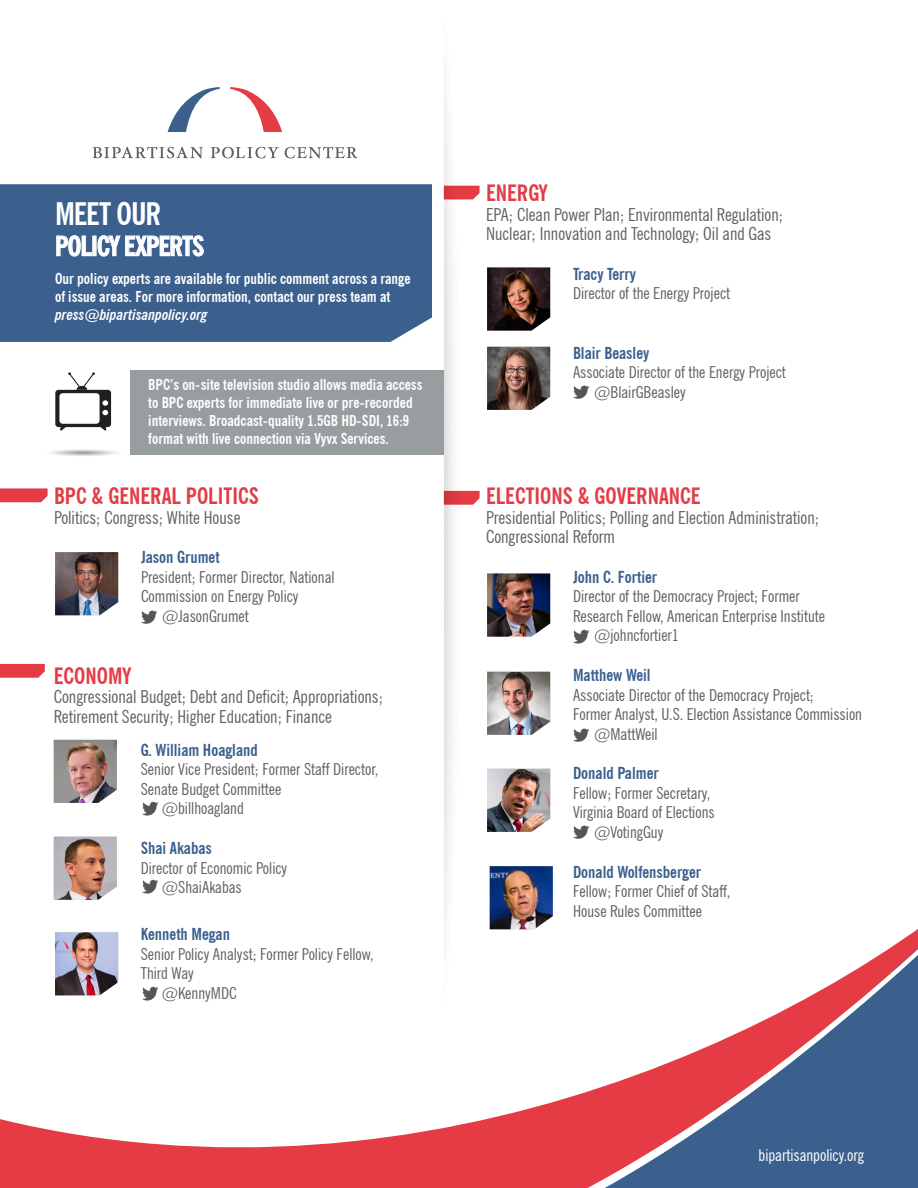
<style>
.page{position:relative;width:918px;height:1188px;background:#fff}
.page>*{position:absolute;margin:0;border:0;box-sizing:border-box;transform-origin:0 0}
.t1{font:700 condensed 31.05px "News Gothic BT";letter-spacing:-.035em;color:#fff}
.t2{font:700 condensed 27px "News Gothic BT";letter-spacing:-.03em;color:#fff}
.t3{font:700 condensed 22.5px "News Gothic BT";color:#e43b45}
.t4{font:condensed 18px/19.5px "News Gothic BT";color:#5f6162}
.t5{font:condensed 16.5px/19.5px "News Gothic BT";color:#5f5f62}
.t6{font:condensed 16.5px/19.5px "News Gothic BT";color:#5f6162}
.t7{font:700 condensed 16.5px "News Gothic BT";color:#3b608d}
.t8{font:condensed 16.5px "News Gothic BT";color:#fff}
.t9{font:700 condensed 15px/18px "News Gothic BT";color:#fff}
.s1{font-style:italic}
.s2{color:#5f5f62}
.s3{font-weight:700;color:#3b608d}
.s4{color:#5f6162}
</style>
<div class="page">
<svg style="left:0;top:907px;width:490px;height:281px"></svg>
<svg style="left:31px;top:923px;width:887px;height:265px"></svg>
<img style="left:444px;top:80px;width:39px;height:935px">
<svg style="left:0;top:488px;width:48px;height:14px"></svg>
<img style="left:55px;top:552px;width:63px;height:63px">
<img style="left:141px;top:610px;width:16px;height:14px">
<img style="left:487px;top:267px;width:63px;height:64px">
<img style="left:487px;top:573px;width:63px;height:64px">
<img style="left:487px;top:672px;width:63px;height:63px">
<img style="left:487px;top:769px;width:63px;height:63px">
<img style="left:490px;top:866px;width:63px;height:63px">
<img style="left:573px;top:728px;width:16px;height:14px">
<img style="left:573px;top:825px;width:16px;height:14px">
<img style="left:573px;top:629px;width:16px;height:15px">
<svg style="left:0;top:664px;width:45px;height:14px"></svg>
<img style="left:54px;top:740px;width:63px;height:63px">
<img style="left:54px;top:837px;width:63px;height:63px">
<img style="left:142px;top:801px;width:16px;height:15px">
<img style="left:142px;top:879px;width:16px;height:15px">
<img style="left:139px;top:983px;width:22px;height:21px">
<svg style="left:93px;top:147px;width:110px;height:12px"></svg>
<svg style="left:211px;top:147px;width:68px;height:11px"></svg>
<svg style="left:285px;top:147px;width:73px;height:12px"></svg>
<svg style="left:230px;top:87px;width:52px;height:45px"></svg>
<svg style="left:168px;top:87px;width:52px;height:45px"></svg>
<div style="left:0;top:184px;width:432px;height:158px;background:#3b608d"></div>
<svg style="left:56px;top:235px;width:148px;height:22px"></svg>
<svg style="left:55px;top:372px;width:56px;height:59px"></svg>
<svg style="left:49px;top:449px;width:69px;height:7px"></svg>
<div style="left:130px;top:370px;width:314px;height:85px;background:#989d9f"></div>
<img style="left:487px;top:347px;width:63px;height:63px">
<img style="left:573px;top:385px;width:16px;height:14px">
<p class="t1" style="left:55px;top:195px;width:108px">MEET OUR</p>
<p class="t2" style="left:55px;top:230px;width:151px">POLICY EXPERTS</p>
<p class="t9" style="left:55px;top:269px;width:357px">Our policy experts are available for public comment across a range of issue areas. For more information, contact our press team at <span class="s1">press@bipartisanpolicy.org</span></p>
<p class="t9" style="left:148px;top:375px;width:276px">BPC’s on-site television studio allows media access to BPC experts for immediate live or pre-recorded interviews. Broadcast-quality 1.5GB HD-SDI, 16:9 format with live connection via Vyvx Services.</p>
<p class="t3" style="left:54px;top:482px;width:206px">BPC &amp; GENERAL POLITICS</p>
<p class="t4" style="left:54px;top:507px;width:188px">Politics; Congress; White House</p>
<p class="t7" style="left:141px;top:547px;width:80px">Jason Grumet</p>
<p class="t6" style="left:141px;top:567px;width:195px">President; Former Director, National</p>
<p class="t6" style="left:141px;top:587px;width:159px">Commission on Energy Policy</p>
<p class="t6" style="left:162px;top:606px;width:88px">@JasonGrumet</p>
<p class="t3" style="left:54px;top:662px;width:79px">ECONOMY</p>
<p class="t4" style="left:54px;top:687px;width:331px">Congressional Budget; Debt and Deficit; Appropriations;<br>Retirement Security; Higher Education; Finance</p>
<p class="t7" style="left:141px;top:740px;width:119px">G. William Hoagland</p>
<p class="t5" style="left:141px;top:760px;width:239px">Senior Vice President; Former Staff Director,</p>
<p class="t6" style="left:141px;top:779px;width:142px"><span class="s2">S</span>enate Budget Committee</p>
<p class="t6" style="left:162px;top:799px;width:84px">@billhoagland</p>
<p class="t7" style="left:141px;top:838px;width:73px">Shai Akabas</p>
<p class="t6" style="left:141px;top:858px;width:148px">Director of Economic Policy</p>
<p class="t6" style="left:162px;top:878px;width:82px">@ShaiAkabas</p>
<p class="t7" style="left:141px;top:924px;width:91px">Kenneth Megan</p>
<p class="t6" style="left:141px;top:944px;width:234px">Senior Policy Analyst; Former Policy Fellow,</p>
<p class="t6" style="left:141px;top:964px;width:55px">Third Way</p>
<p class="t6" style="left:162px;top:983px;width:76px">@KennyMDC</p>
<p class="t3" style="left:486px;top:179px;width:63px">ENERGY</p>
<p class="t4" style="left:486px;top:204px;width:299px">EPA; Clean Power Plan; Environmental Regulation;<br>Nuclear; Innovation and Technology; Oil and Gas</p>
<p class="t6" style="left:573px;top:264px;width:159px"><span class="s3">Tracy Terry<br></span>Director of the Energy Project</p>
<p class="t7" style="left:573px;top:343px;width:78px">Blair Beasley</p>
<p class="t6" style="left:573px;top:362px;width:214px">Associate Director of the Energy Project</p>
<p class="t6" style="left:594px;top:382px;width:93px">@BlairGBeasley</p>
<p class="t3" style="left:486px;top:482px;width:216px">ELECTIONS &amp; GOVERNANCE</p>
<p class="t4" style="left:486px;top:507px;width:335px">Presidential Politics; Polling and Election Administration;<br>Congressional Reform</p>
<p class="t7" style="left:573px;top:567px;width:86px">John C. Fortier</p>
<p class="t5" style="left:573px;top:587px;width:228px">Director of the Democracy Project; Former</p>
<p class="t5" style="left:573px;top:606px;width:254px">Research Fellow, American Enterprise Institute</p>
<p class="t6" style="left:594px;top:626px;width:86px">@johncfortier1</p>
<p class="t7" style="left:573px;top:665px;width:79px">Matthew Weil</p>
<p class="t5" style="left:573px;top:685px;width:242px">Associate Director of the Democracy Project;</p>
<p class="t5" style="left:573px;top:704px;width:291px">Former Analyst, U.S. Election Assistance Commission</p>
<p class="t6" style="left:594px;top:724px;width:65px">@MattWeil</p>
<p class="t7" style="left:573px;top:763px;width:87px">Donald Palmer</p>
<p class="t5" style="left:573px;top:783px;width:139px">Fellow; Former Secretary,</p>
<p class="t5" style="left:573px;top:803px;width:143px">Virginia Board of Elections</p>
<p class="t6" style="left:594px;top:822px;width:71px">@VotingGuy</p>
<p class="t5" style="left:573px;top:862px;width:159px"><span class="s3">Donald Wolfensberger<br></span>Fellow; Former Chief of Staff,<br><span class="s4">House Rules Committee</span></p>
<p class="t8" style="left:759px;top:1145px;width:107px">bipartisanpolicy.org</p>
</div>
